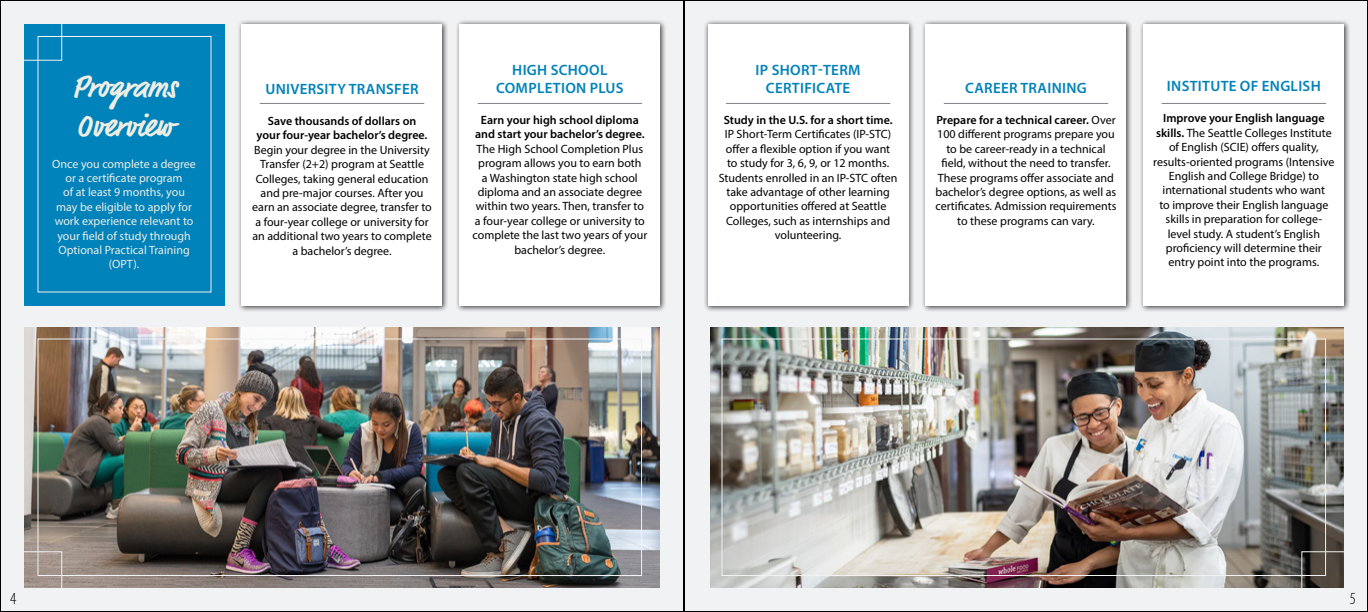
<style>
.page{position:relative;width:1368px;height:612px;background:#f1f2f3}
.page>*{position:absolute;margin:0;border:0;box-sizing:border-box;transform-origin:0 0}
.t1{font:700 32px/38.4px "Market Pro";color:#eeeee4}
.t2{font:300 condensed 17px "Myriad Pro";color:#000}
.t3{font:600 15px/18px "Myriad Pro";letter-spacing:.02em;color:#0082ba;text-align:center}
.t4{font:12px/14.4px "Myriad Pro";color:#000;text-align:center}
.t5{font:12px/14.4px "Myriad Pro";color:#eeeee4;text-align:center}
.t6{font:600 12px/14.4px "Myriad Pro";color:#000;text-align:center}
.s1{font-weight:600}
</style>
<div class="page">
<div style="left:237px;top:19px;width:211px;height:293px;background:#000;opacity:.75"></div>
<div style="left:242px;top:24px;width:200px;height:282px;background:#fff"></div>
<div style="left:921px;top:19px;width:211px;height:293px;background:#000;opacity:.75"></div>
<div style="left:926px;top:24px;width:200px;height:282px;background:#fff"></div>
<div style="left:455px;top:19px;width:211px;height:293px;background:#000;opacity:.75"></div>
<div style="left:460px;top:24px;width:200px;height:282px;background:#fff"></div>
<div style="left:1139px;top:19px;width:211px;height:293px;background:#000;opacity:.75"></div>
<div style="left:1144px;top:24px;width:200px;height:282px;background:#fff"></div>
<div style="left:703px;top:19px;width:211px;height:293px;background:#000;opacity:.75"></div>
<div style="left:708px;top:24px;width:200px;height:282px;background:#fff"></div>
<hr style="left:260px;top:103px;width:164px;height:1px;background:#808285">
<hr style="left:478px;top:103px;width:164px;height:1px;background:#808285">
<hr style="left:726px;top:103px;width:164px;height:1px;background:#808285">
<hr style="left:944px;top:103px;width:164px;height:1px;background:#808285">
<hr style="left:1162px;top:103px;width:164px;height:1px;background:#808285">
<img style="left:24px;top:327px;width:636px;height:261px">
<img style="left:710px;top:327px;width:634px;height:261px">
<div style="left:24px;top:24px;width:200px;height:282px;background:#0082ba"></div>
<div style="left:38px;top:339px;width:604px;height:237px;border:1px solid #f1f2f3"></div>
<div style="left:722px;top:339px;width:604px;height:237px;border:1px solid #f1f2f3"></div>
<div style="left:1301px;top:551px;width:50px;height:50px;border:1px solid #f1f2f3"></div>
<div style="left:13px;top:551px;width:49px;height:50px;border:1px solid #f1f2f3"></div>
<div style="left:13px;top:11px;width:49px;height:50px;border:1px solid #f1f2f3"></div>
<h1 class="t1" style="left:72px;top:69px;width:106px">Programs<br>Overview</h1>
<p class="t5" style="left:52px;top:156px;width:145px">Once you complete a degree or a certificate program<br>of at least 9 months, you may be eligible to apply for work experience relevant to your field of study through<br>Optional Practical Training (OPT).</p>
<p class="t3" style="left:265px;top:79px;width:155px">UNIVERSITY TRANSFER</p>
<p class="t6" style="left:257px;top:113px;width:172px">Save thousands of dollars on your four-year bachelor’s degree.</p>
<p class="t4" style="left:252px;top:142px;width:181px">Begin your degree in the University Transfer (2+2) program at Seattle Colleges, taking general education and pre-major courses. After you earn an associate degree, transfer to a four-year college or university for an additional two years to complete a bachelor’s degree.</p>
<p class="t3" style="left:496px;top:60px;width:129px">HIGH SCHOOL<br>COMPLETION PLUS</p>
<p class="t6" style="left:475px;top:113px;width:171px">Earn your high school diploma and start your bachelor’s degree.</p>
<p class="t4" style="left:472px;top:141px;width:176px">The High School Completion Plus program allows you to earn both<br>a Washington state high school diploma and an associate degree within two years. Then, transfer to a four-year college or university to complete the last two years of your bachelor’s degree.</p>
<p class="t3" style="left:756px;top:60px;width:106px">IP SHORT-TERM<br>CERTIFICATE</p>
<p class="t6" style="left:724px;top:113px;width:170px">Study in the U.S. for a short time.</p>
<p class="t4" style="left:719px;top:127px;width:180px">IP Short-Term Certificates (IP-STC) offer a flexible option if you want<br>to study for 3, 6, 9, or 12 months.<br>Students enrolled in an IP-STC often take advantage of other learning opportunities offered at Seattle<br>Colleges, such as internships and volunteering.</p>
<p class="t3" style="left:965px;top:78px;width:123px">CAREER TRAINING</p>
<p class="t4" style="left:935px;top:113px;width:183px"><span class="s1">Prepare for a technical career.</span> Over 100 different programs prepare you to be career-ready in a technical field, without the need to transfer.<br>These programs offer associate and bachelor’s degree options, as well as certificates. Admission requirements to these programs can vary.</p>
<p class="t3" style="left:1167px;top:77px;width:155px">INSTITUTE OF ENGLISH</p>
<p class="t4" style="left:1153px;top:111px;width:183px"><span class="s1">Improve your English language skills.</span> The Seattle Colleges Institute of English (SCIE) offers quality, results-oriented programs (Intensive English and College Bridge) to international students who want<br>to improve their English language skills in preparation for college&shy;level study. A student’s English proficiency will determine their entry point into the programs.</p>
<h2 class="t2" style="left:10px;top:588px;width:8px">4</h2>
<h2 class="t2" style="left:1350px;top:589px;width:8px">5</h2>
</div>
